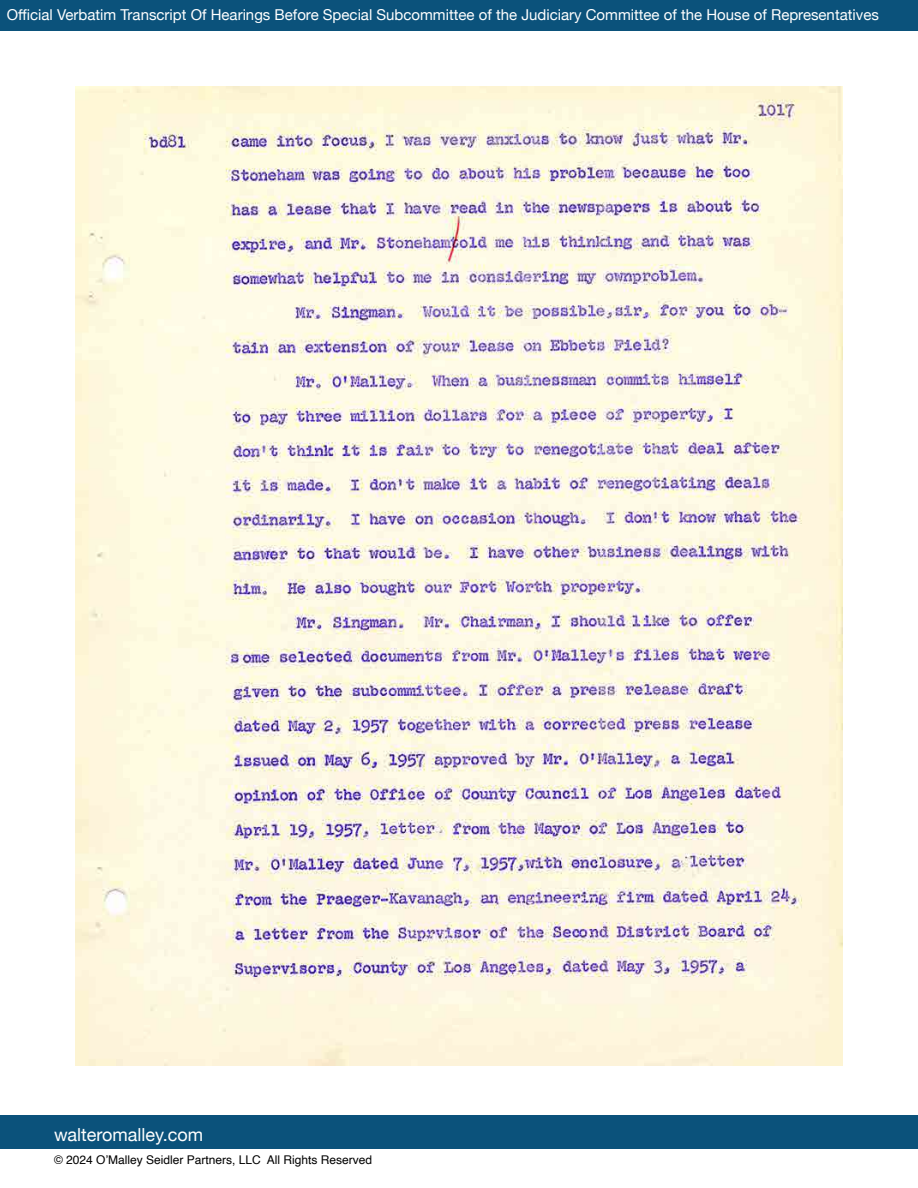
<style>
.page{position:relative;width:918px;height:1188px;background:#fff}
.page>*{position:absolute;margin:0;border:0;box-sizing:border-box;transform-origin:0 0}
.t1{font:18px "Helvetica Neue";color:#fff}
.t2{font:15px "Helvetica Neue";color:#fff}
.t3{font:12px "Helvetica";color:#000}
</style>
<div class="page">
<div style="left:0;top:0;width:918px;height:30px;background:#0b527b"></div>
<div style="left:0;top:1116px;width:918px;height:33px;background:#0b527b"></div>
<img style="left:76px;top:87px;width:766px;height:978px">
<p class="t2" style="left:7px;top:4px;width:874px">Official Verbatim Transcript Of Hearings Before Special Subcommittee of the Judiciary Committee of the House of Representatives</p>
<p class="t1" style="left:54px;top:1121px;width:151px">walteromalley.com</p>
<p class="t3" style="left:54px;top:1150px;width:320px">© 2024 O’Malley Seidler Partners, LLC All Rights Reserved</p>
</div>
